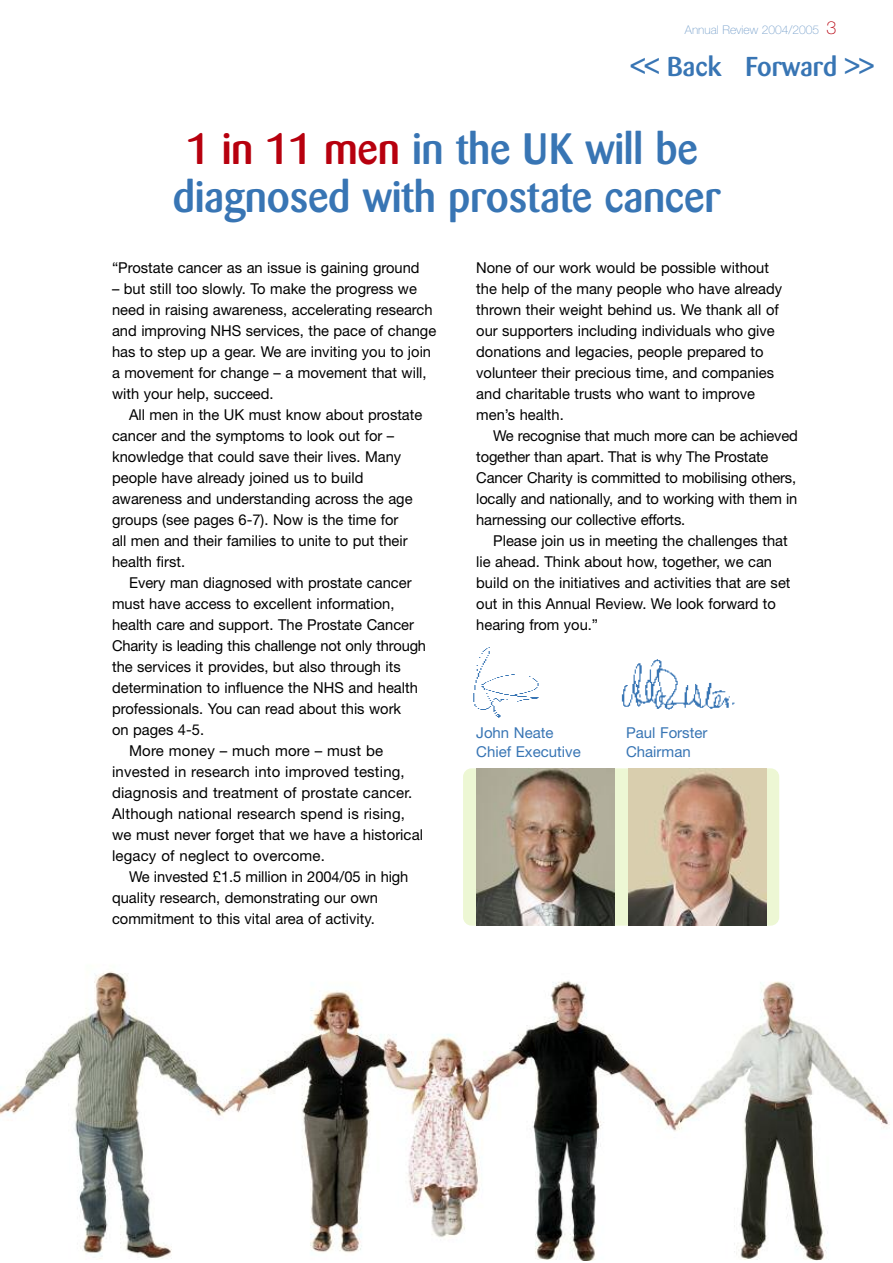
<style>
.page{position:relative;width:893px;height:1263px;background:#fff}
.page>*{position:absolute;margin:0;border:0;box-sizing:border-box;transform-origin:0 0}
.t1{font:500 43.5px/48px "Barmeno";letter-spacing:-.005em;color:#3875b4;text-align:center}
.t2{font:500 27px "Barmeno";color:#3875b4}
.t3{font:15px/21px "Helvetica Neue";color:#000}
.t4{font:15px/19.5px "Helvetica Neue";color:#3875b4}
.t5{font:100 12px "Helvetica Neue";color:#749eca}
.s1{font-size:18px;color:#b7000e}
.s2{font-size:28.5px}
.s3{color:#b7000e}
</style>
<div class="page">
<div style="left:463px;top:768px;width:316px;height:158px;background:#edf7d4;border-radius:9px"></div>
<img style="left:628px;top:768px;width:138px;height:158px">
<img style="left:477px;top:768px;width:138px;height:158px">
<img style="left:473px;top:647px;width:66px;height:71px">
<img style="left:621px;top:659px;width:114px;height:51px">
<img style="left:0;top:971px;width:890px;height:289px">
<p class="t5" style="left:685px;top:26px;width:153px">Annual Review 2004/2005 <span class="s1">3</span></p>
<h2 class="t2" style="left:631px;top:56px;width:244px"><span class="s2">&lt;&lt;</span> Back Forward <span class="s2">&gt;&gt;</span></h2>
<h1 class="t1" style="left:173px;top:128px;width:549px"><span class="s3">1 in 11 men</span> in the UK will be diagnosed with prostate cancer</h1>
<p class="t3" style="left:112px;top:259px;width:309px">“Prostate cancer as an issue is gaining ground</p>
<p class="t3" style="left:112px;top:280px;width:326px">– but still too slowly. To make the progress we need in raising awareness, accelerating research and improving NHS services, the pace of change has to step up a gear. We are inviting you to join a movement for change – a movement that will, with your help, succeed.</p>
<p class="t3" style="left:112px;top:406px;width:312px;text-indent:17px">All men in the UK must know about prostate cancer and the symptoms to look out for – knowledge that could save their lives. Many people have already joined us to build awareness and understanding across the age groups (see pages 6-7). Now is the time for<br>all men and their families to unite to put their health first.</p>
<p class="t3" style="left:129px;top:574px;width:284px">Every man diagnosed with prostate cancer</p>
<p class="t3" style="left:112px;top:595px;width:284px">must have access to excellent information,</p>
<p class="t3" style="left:112px;top:616px;width:303px">health care and support. The Prostate Cancer</p>
<p class="t3" style="left:112px;top:637px;width:316px">Charity is leading this challenge not only through</p>
<p class="t3" style="left:112px;top:658px;width:290px">the services it provides, but also through its</p>
<p class="t3" style="left:112px;top:679px;width:307px">determination to influence the NHS and health</p>
<p class="t3" style="left:112px;top:700px;width:291px">professionals. You can read about this work</p>
<p class="t3" style="left:112px;top:721px;width:94px">on pages 4-5.</p>
<p class="t3" style="left:129px;top:742px;width:256px">More money – much more – must be</p>
<p class="t3" style="left:112px;top:763px;width:294px">invested in research into improved testing,</p>
<p class="t3" style="left:112px;top:784px;width:302px">diagnosis and treatment of prostate cancer.</p>
<p class="t3" style="left:112px;top:805px;width:294px">Although national research spend is rising,</p>
<p class="t3" style="left:112px;top:826px;width:313px">we must never forget that we have a historical</p>
<p class="t3" style="left:112px;top:847px;width:214px">legacy of neglect to overcome.</p>
<p class="t3" style="left:129px;top:868px;width:281px">We invested £1.5 million in 2004/05 in high</p>
<p class="t3" style="left:112px;top:889px;width:268px">quality research, demonstrating our own</p>
<p class="t3" style="left:112px;top:910px;width:264px">commitment to this vital area of activity.</p>
<p class="t3" style="left:476px;top:259px;width:307px">None of our work would be possible without the help of the many people who have already thrown their weight behind us. We thank all of our supporters including individuals who give donations and legacies, people prepared to volunteer their precious time, and companies and charitable trusts who want to improve men’s health.</p>
<p class="t3" style="left:476px;top:427px;width:323px;text-indent:17px">We recognise that much more can be achieved together than apart. That is why The Prostate Cancer Charity is committed to mobilising others, locally and nationally, and to working with them in harnessing our collective efforts.</p>
<p class="t3" style="left:476px;top:532px;width:316px;text-indent:17px">Please join us in meeting the challenges that lie ahead. Think about how, together, we can build on the initiatives and activities that are set out in this Annual Review. We look forward to hearing from you.”</p>
<p class="t4" style="left:476px;top:724px;width:106px">John Neate<br>Chief Executive</p>
<p class="t4" style="left:626px;top:724px;width:83px">Paul Forster<br>Chairman</p>
</div>
